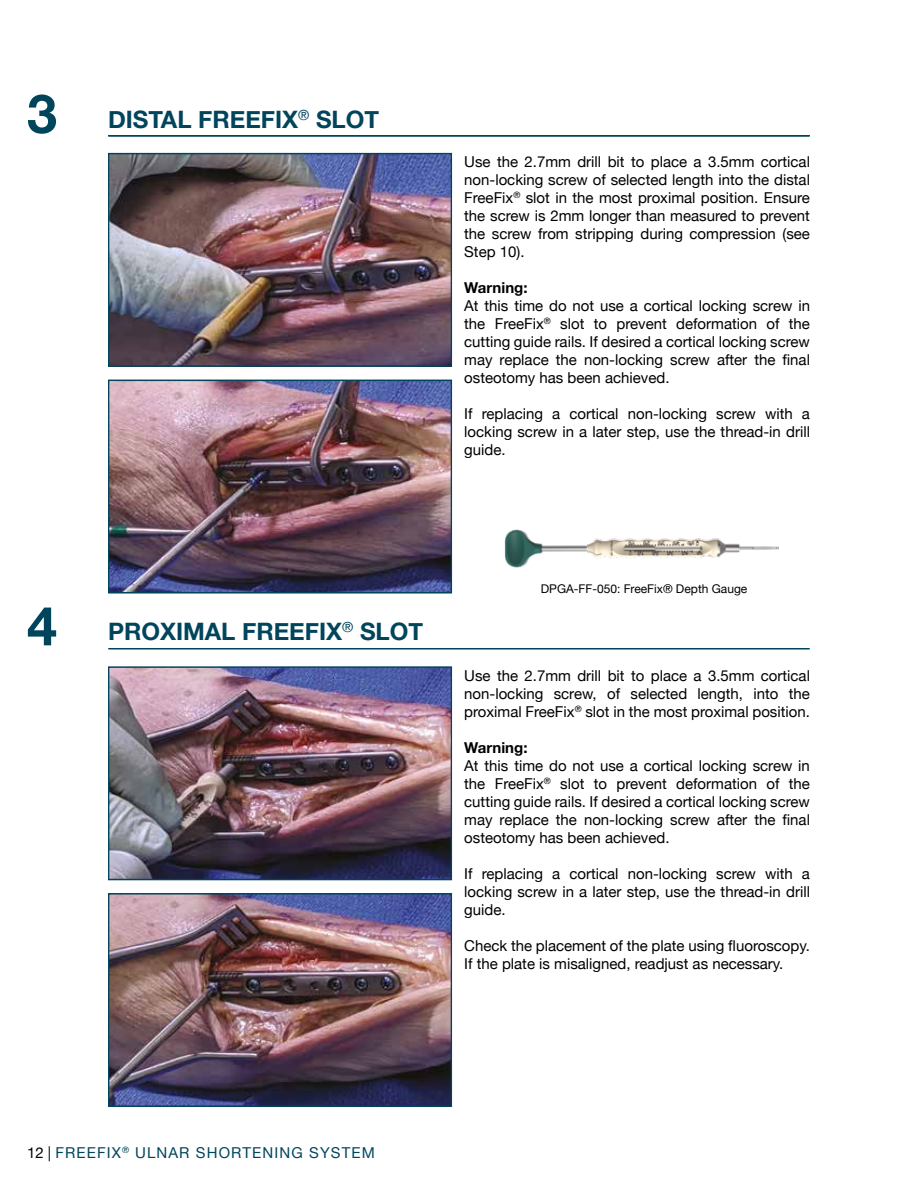
<style>
.page{position:relative;width:918px;height:1188px;background:#fff}
.page>*{position:absolute;margin:0;border:0;box-sizing:border-box;transform-origin:0 0}
.t1{font:700 54px "Helvetica Neue";color:#00455c}
.t2{font:700 24px "Helvetica Neue";color:#00455c}
.t3{font:15px/18px "Helvetica Neue";color:#000;text-align:justify}
.t4{font:15px "Helvetica Neue";letter-spacing:.075em;color:#00455c}
.t5{font:700 15px "Helvetica Neue";color:#000}
.t6{font:12px "Helvetica Neue";color:#000}
.s1{color:#000}
</style>
<div class="page">
<img style="left:110px;top:155px;width:340px;height:210px">
<div style="left:108px;top:153px;width:344px;height:214px;border:1px solid #00455c"></div>
<img style="left:110px;top:668px;width:340px;height:210px">
<div style="left:108px;top:666px;width:344px;height:214px;border:1px solid #00455c"></div>
<img style="left:110px;top:382px;width:340px;height:209px">
<div style="left:108px;top:380px;width:344px;height:213px;border:1px solid #00455c"></div>
<img style="left:110px;top:895px;width:340px;height:210px">
<div style="left:108px;top:893px;width:344px;height:214px;border:1px solid #00455c"></div>
<hr style="left:109px;top:648px;width:700px;height:2px;background:#00455c">
<hr style="left:109px;top:135px;width:700px;height:2px;background:#00455c">
<img style="left:504px;top:529px;width:275px;height:39px">
<h1 class="t1" style="left:27px;top:71px;width:32px">3</h1>
<h1 class="t1" style="left:27px;top:584px;width:32px">4</h1>
<h2 class="t2" style="left:108px;top:100px;width:273px">DISTAL FREEFIX<sup>®</sup> SLOT</h2>
<p class="t3" style="left:464px;top:154px;width:347px">Use the 2.7mm drill bit to place a 3.5mm cortical non-locking screw of selected length into the distal FreeFix<sup>®</sup> slot in the most proximal position. Ensure the screw is 2mm longer than measured to prevent the screw from stripping during compression (see Step 10).</p>
<p class="t5" style="left:464px;top:276px;width:65px">Warning:</p>
<p class="t3" style="left:464px;top:298px;width:347px">At this time do not use a cortical locking screw in the FreeFix<sup>®</sup> slot to prevent deformation of the cutting guide rails. If desired a cortical locking screw may replace the non-locking screw after the final osteotomy has been achieved.</p>
<p class="t3" style="left:464px;top:406px;width:347px">If replacing a cortical non-locking screw with a locking screw in a later step, use the thread-in drill guide.</p>
<h2 class="t2" style="left:108px;top:612px;width:317px">PROXIMAL FREEFIX<sup>®</sup> SLOT</h2>
<p class="t6" style="left:541px;top:580px;width:208px">DPGA-FF-050: FreeFix® Depth Gauge</p>
<p class="t3" style="left:464px;top:667px;width:347px">Use the 2.7mm drill bit to place a 3.5mm cortical non-locking screw, of selected length, into the proximal FreeFix<sup>®</sup> slot in the most proximal position.</p>
<p class="t5" style="left:464px;top:736px;width:65px">Warning:</p>
<p class="t3" style="left:464px;top:757px;width:347px">At this time do not use a cortical locking screw in the FreeFix<sup>®</sup> slot to prevent deformation of the cutting guide rails. If desired a cortical locking screw may replace the non-locking screw after the final osteotomy has been achieved.</p>
<p class="t3" style="left:464px;top:865px;width:347px">If replacing a cortical non-locking screw with a locking screw in a later step, use the thread-in drill guide.</p>
<p class="t3" style="left:464px;top:937px;width:347px">Check the placement of the plate using fluoroscopy.<br>If the plate is misaligned, readjust as necessary.</p>
<p class="t4" style="left:27px;top:1142px;width:349px"><span class="s1">12 |</span> FREEFIX<sup>®</sup> ULNAR SHORTENING SYSTEM</p>
</div>
